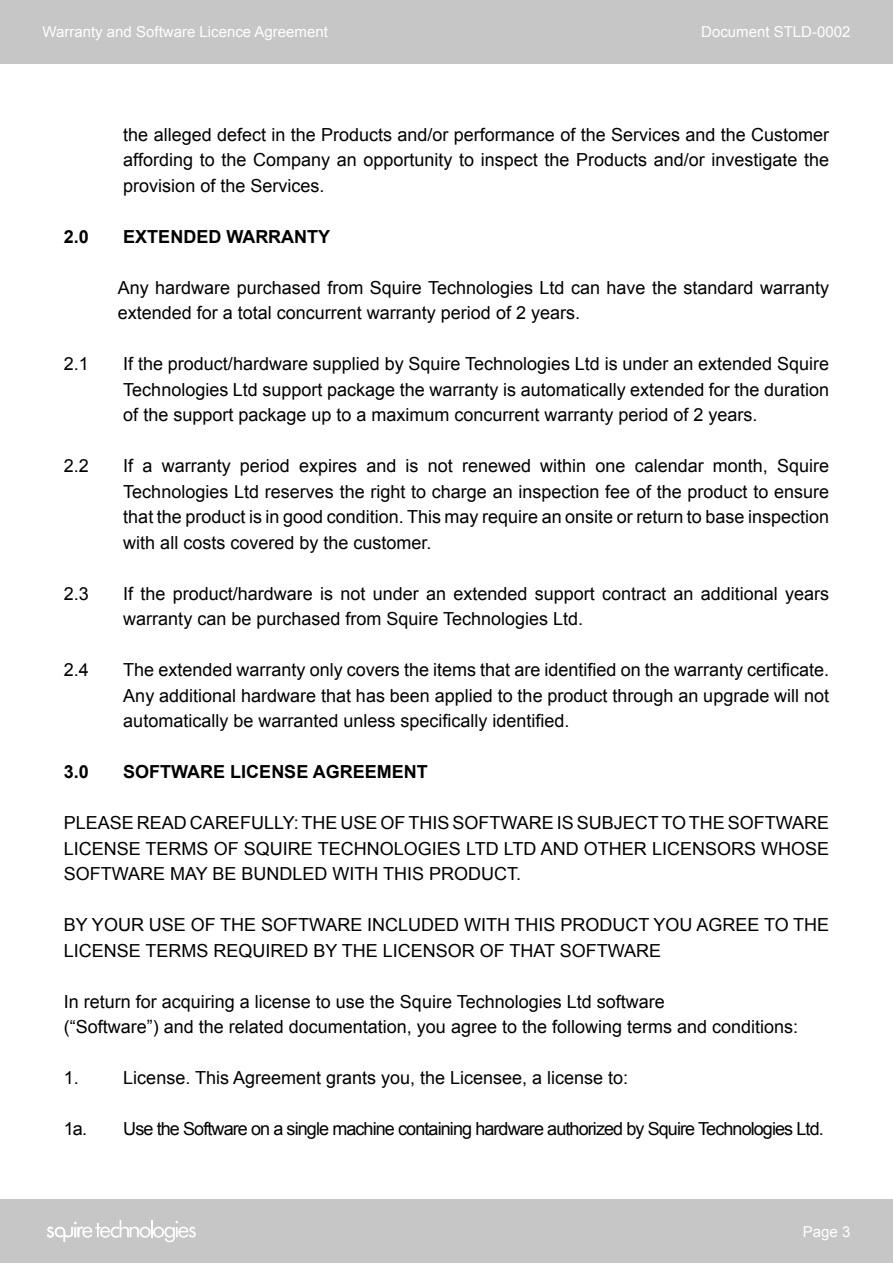
<style>
.page{position:relative;width:893px;height:1263px;background:#fff}
.page>*{position:absolute;margin:0;border:0;box-sizing:border-box;transform-origin:0 0}
.t1{font:18px/25.5px "Arial";color:#000;text-align:justify}
.t2{font:18px "Arial";letter-spacing:-.05em;color:#000}
.t3{font:700 18px "Arial";color:#000}
.t4{font:15px "Arial";color:#fff}
</style>
<div class="page">
<div style="left:0;top:0;width:893px;height:64px;background:#c6c6c6"></div>
<div style="left:0;top:1199px;width:893px;height:64px;background:#c6c6c6"></div>
<svg style="left:47px;top:1220px;width:149px;height:22px"></svg>
<p class="t4" style="left:43px;top:22px;width:287px">Warranty and Software Licence Agreement</p>
<p class="t4" style="left:701px;top:22px;width:151px">Document STLD-0002</p>
<p class="t1" style="left:123px;top:122px;width:707px">the alleged defect in the Products and/or performance of the Services and the Customer affording to the Company an opportunity to inspect the Products and/or investigate the provision of the Services.</p>
<p class="t3" style="left:64px;top:224px;width:27px">2.0</p>
<p class="t3" style="left:123px;top:224px;width:208px">EXTENDED WARRANTY</p>
<p class="t1" style="left:118px;top:275px;width:713px">Any hardware purchased from Squire Technologies Ltd can have the standard warranty extended for a total concurrent warranty period of 2 years.</p>
<p class="t1" style="left:64px;top:351px;width:27px">2.1</p>
<p class="t1" style="left:123px;top:351px;width:707px">If the product/hardware supplied by Squire Technologies Ltd is under an extended Squire Technologies Ltd support package the warranty is automatically extended for the duration of the support package up to a maximum concurrent warranty period of 2 years.</p>
<p class="t1" style="left:64px;top:453px;width:27px">2.2</p>
<p class="t1" style="left:123px;top:453px;width:707px">If a warranty period expires and is not renewed within one calendar month, Squire Technologies Ltd reserves the right to charge an inspection fee of the product to ensure that the product is in good condition. This may require an onsite or return to base inspection with all costs covered by the customer.</p>
<p class="t1" style="left:64px;top:581px;width:27px">2.3</p>
<p class="t1" style="left:123px;top:581px;width:707px">If the product/hardware is not under an extended support contract an additional years warranty can be purchased from Squire Technologies Ltd.</p>
<p class="t1" style="left:64px;top:657px;width:27px">2.4</p>
<p class="t1" style="left:123px;top:657px;width:707px">The extended warranty only covers the items that are identified on the warranty certificate.<br>Any additional hardware that has been applied to the product through an upgrade will not automatically be warranted unless specifically identified.</p>
<p class="t3" style="left:64px;top:760px;width:27px">3.0</p>
<p class="t3" style="left:123px;top:760px;width:306px">SOFTWARE LICENSE AGREEMENT</p>
<p class="t1" style="left:64px;top:810px;width:767px">PLEASE READ CAREFULLY: THE USE OF THIS SOFTWARE IS SUBJECT TO THE SOFTWARE LICENSE TERMS OF SQUIRE TECHNOLOGIES LTD LTD AND OTHER LICENSORS WHOSE SOFTWARE MAY BE BUNDLED WITH THIS PRODUCT.</p>
<p class="t1" style="left:64px;top:912px;width:767px">BY YOUR USE OF THE SOFTWARE INCLUDED WITH THIS PRODUCT YOU AGREE TO THE<br>LICENSE TERMS REQUIRED BY THE LICENSOR OF THAT SOFTWARE</p>
<p class="t1" style="left:64px;top:989px;width:736px">In return for acquiring a license to use the Squire Technologies Ltd software<br>(“Software”) and the related documentation, you agree to the following terms and conditions:</p>
<p class="t1" style="left:64px;top:1065px;width:17px">1.</p>
<p class="t1" style="left:123px;top:1065px;width:506px">License. This Agreement grants you, the Licensee, a license to:</p>
<p class="t2" style="left:64px;top:1117px;width:761px">1a. Use the Software on a single machine containing hardware authorized by Squire Technologies Ltd.</p>
<p class="t4" style="left:803px;top:1221px;width:49px">Page 3</p>
</div>
